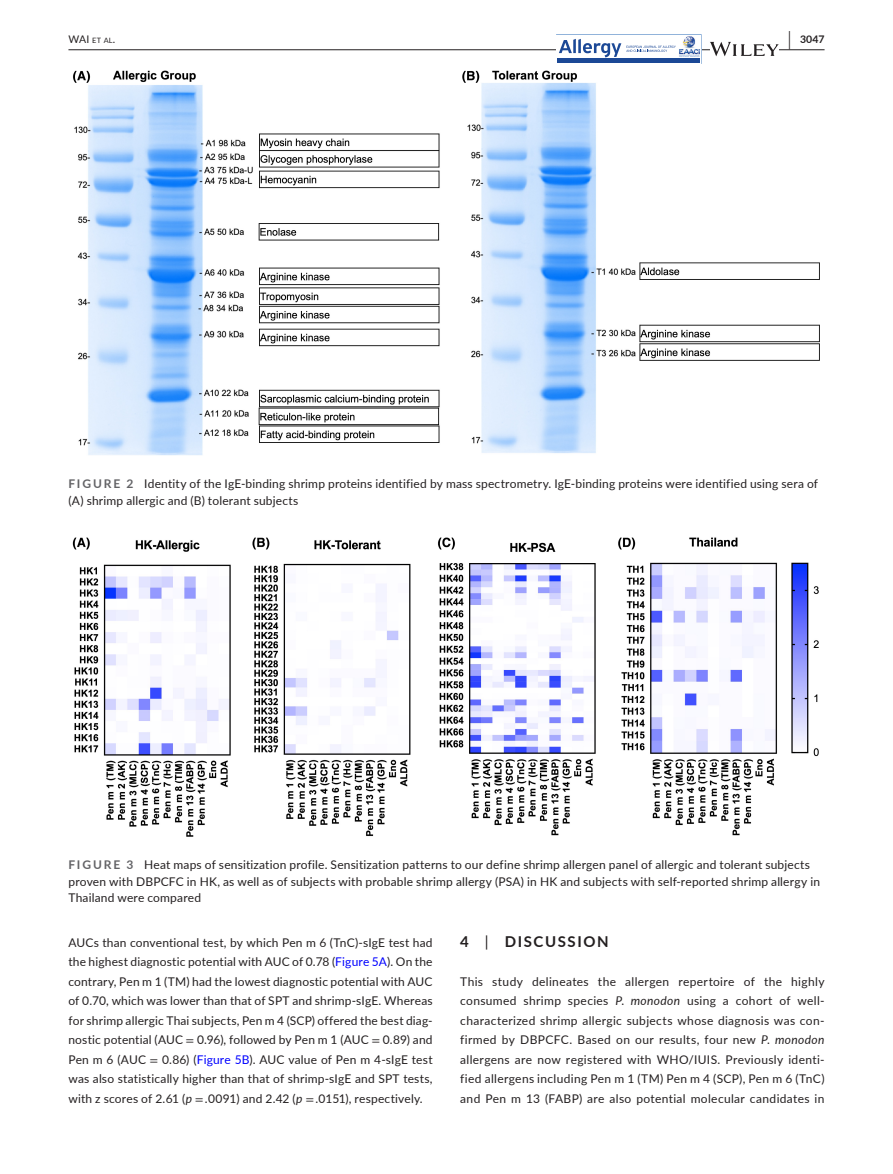
<style>
.page{position:relative;width:893px;height:1174px;background:#fff}
.page>*{position:absolute;margin:0;border:0;box-sizing:border-box;transform-origin:0 0}
.t1{font:700 15px "Lato";letter-spacing:.11em;color:#231f20}
.t2{font:12px/19.5px "Lato";letter-spacing:.015em;color:#231f20;text-align:justify}
.t3{font:10.5px "Lato";color:#231f20}
.t4{font:700 10.5px "Lato";color:#231f20}
.s1{font-size:7.35px}
.s2{font-size:19.5px}
.s3{font-weight:700;color:#636366}
.s4{color:#00f}
.s5{font-family:"STIX"}
.s6{font-style:italic}
.s7{font-weight:400}
</style>
<div class="page">
<hr style="left:68px;top:49px;width:756px;height:1px;background:#231f20">
<svg style="left:556px;top:34px;width:145px;height:29px"></svg>
<div style="left:558px;top:58px;width:142px;height:5px;background:#1b4896"></div>
<img style="left:679px;top:35px;width:22px;height:22px">
<svg style="left:710px;top:42px;width:69px;height:14px"></svg>
<img style="left:73px;top:70px;width:747px;height:386px">
<img style="left:72px;top:537px;width:747px;height:300px">
<p class="t3" style="left:68px;top:31px;width:48px">WAI <span class="s1">et al</span>.</p>
<p class="t4" style="left:789px;top:31px;width:37px"><span class="s2">|</span> 3047</p>
<p class="t2" style="left:68px;top:475px;width:751px;line-height:16.5px"><span class="s3">FIGURE 2</span> Identity of the IgE-binding shrimp proteins identified by mass spectrometry. IgE-binding proteins were identified using sera of (A) shrimp allergic and (B) tolerant subjects</p>
<p class="t2" style="left:68px;top:856px;width:753px;line-height:16.5px;text-align:left"><span class="s3">FIGURE 3</span> Heat maps of sensitization profile. Sensitization patterns to our define shrimp allergen panel of allergic and tolerant subjects proven with DBPCFC in HK, as well as of subjects with probable shrimp allergy (PSA) in HK and subjects with self-reported shrimp allergy in<br>Thailand were compared</p>
<p class="t2" style="left:68px;top:932px;width:366px">AUCs than conventional test, by which Pen m 6 (TnC)-sIgE test had the highest diagnostic potential with AUC of 0.78 (<span class="s4">Figure 5A</span>). On the contrary, Pen m 1 (TM) had the lowest diagnostic potential with AUC of 0.70, which was lower than that of SPT and shrimp-sIgE. Whereas for shrimp allergic Thai subjects, Pen m 4 (SCP) offered the best diag&shy;nostic potential (AUC <span class="s5">=</span> 0.96), followed by Pen m 1 (AUC <span class="s5">=</span> 0.89) and Pen m 6 (AUC <span class="s5">=</span> 0.86) (<span class="s4">Figure 5B</span>). AUC value of Pen m 4-sIgE test was also statistically higher than that of shrimp-sIgE and SPT tests, with z scores of 2.61 (<span class="s6">p</span> <span class="s5">=</span> .0091) and 2.42 (<span class="s6">p</span> <span class="s5">=</span> .0151), respectively.</p>
<p class="t1" style="left:460px;top:930px;width:150px">4 <span class="s7">|</span> DISCUSSION</p>
<p class="t2" style="left:460px;top:971px;width:366px">This study delineates the allergen repertoire of the highly consumed shrimp species <span class="s6">P. monodon</span> using a cohort of well&shy;characterized shrimp allergic subjects whose diagnosis was con&shy;firmed by DBPCFC. Based on our results, four new <span class="s6">P. monodon </span>allergens are now registered with WHO/IUIS. Previously identi&shy;fied allergens including Pen m 1 (TM) Pen m 4 (SCP), Pen m 6 (TnC) and Pen m 13 (FABP) are also potential molecular candidates in</p>
</div>
